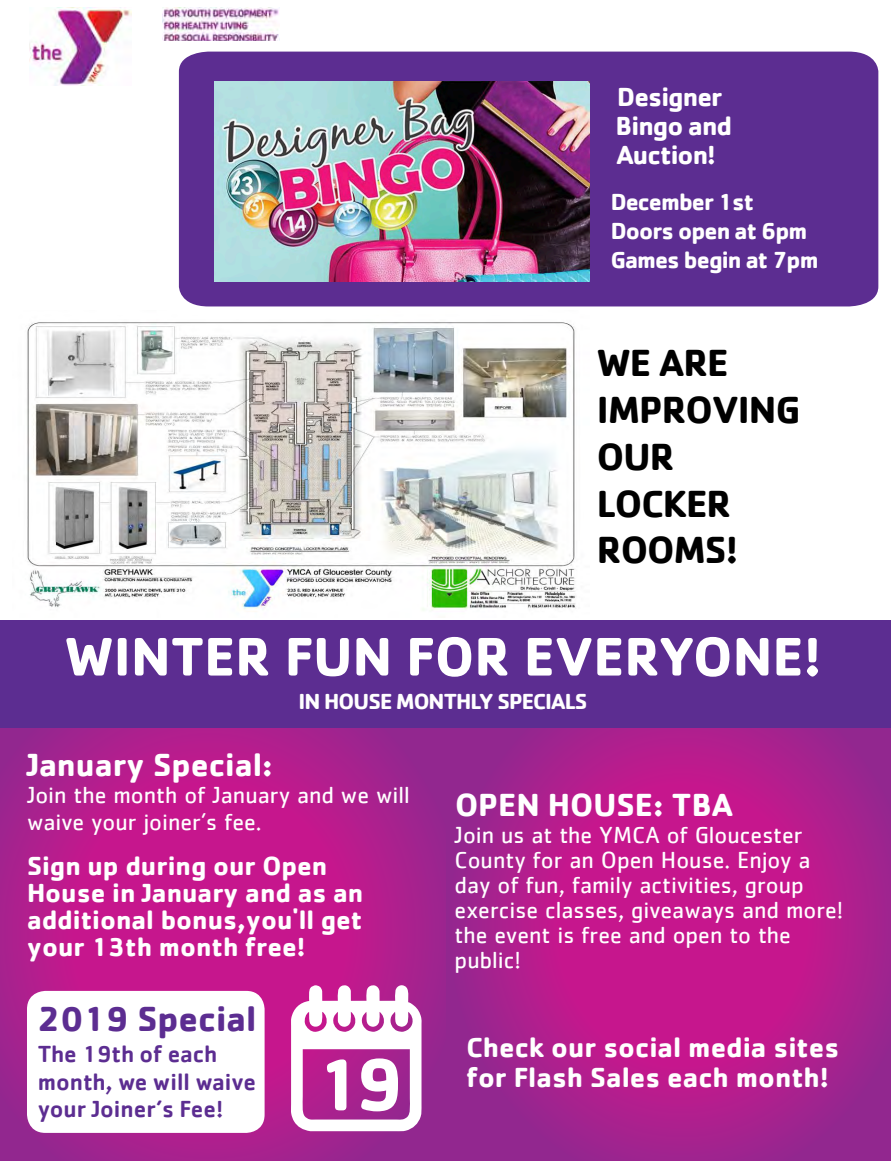
<style>
.page{position:relative;width:891px;height:1161px;background:#fff}
.page>*{position:absolute;margin:0;border:0;box-sizing:border-box;transform-origin:0 0}
.t1{font:700 76.2px "Cachet";color:#fff}
.t2{font:700 56.25px "Cachet";color:#fff}
.t3{font:700 39px/46.8px "Cachet";letter-spacing:-.025em;color:#000}
.t4{font:700 36px "Cachet";color:#5c2d91}
.t5{font:700 33px "Cachet";color:#fff}
.t6{font:700 33px "Cachet";color:#fff}
.t7{font:700 28.5px/30px "Cachet";color:#fff}
.t8{font:700 27px/27px "Cachet";color:#fff}
.t9{font:700 27px/28.7px "Cachet";letter-spacing:-.035em;color:#fff}
.t10{font:24px/25px "Cachet";color:#fff}
.t11{font:500 24px/27.8px "Cachet";color:#5c2d91}
.t12{font:700 24px/28.8px "Cachet";letter-spacing:-.04em;color:#fff}
.t13{font:700 22.5px "Cachet";letter-spacing:-.04em;color:#fff}
.s1{font-style:inherit}
</style>
<div class="page">
<svg style="left:446px;top:728px;width:445px;height:433px;background:#b01d8d"></svg>
<svg style="left:0;top:728px;width:446px;height:433px;background:#b41c8d"></svg>
<div style="left:0;top:620px;width:891px;height:108px;background:#5c2d91"></div>
<div style="left:179px;top:52px;width:699px;height:254px;background:#5c2d91"></div>
<img style="left:30px;top:7px;width:101px;height:78px">
<img style="left:163px;top:8px;width:117px;height:33px">
<div style="left:27px;top:991px;width:238px;height:142px;background:#fff;border-radius:18px"></div>
<img style="left:291px;top:985px;width:131px;height:146px">
<img style="left:215px;top:82px;width:375px;height:199px">
<img style="left:27px;top:322px;width:549px;height:289px">
<p class="t9" style="left:616px;top:82px;width:118px">Designer<br>Bingo and<br>Auction!</p>
<p class="t12" style="left:611px;top:187px;width:209px">December 1st<br>Doors open at 6pm<br>Games begin at 7pm</p>
<h3 class="t3" style="left:597px;top:338px;width:205px">WE ARE<br>IMPROVING<br>OUR<br>LOCKER<br>ROOMS!</h3>
<h2 class="t2" style="left:65px;top:620px;width:758px">WINTER FUN FOR EVERYONE!</h2>
<p class="t13" style="left:299px;top:686px;width:290px">IN HOUSE MONTHLY SPECIALS</p>
<h3 class="t5" style="left:27px;top:743px;width:247px">January Special:</h3>
<p class="t10" style="left:27px;top:781px;width:384px;line-height:27px">Join the month of January and we will waive your joiner’s fee.</p>
<p class="t8" style="left:27px;top:851px;width:338px"><span class="s1">Sign up</span> during our Open<br>House <span class="s1">in</span> January and as an additional bonus,you'll get your 13th month free!</p>
<h3 class="t4" style="left:38px;top:996px;width:220px">2019 Special</h3>
<p class="t11" style="left:38px;top:1039px;width:220px">The 19th of each month, we will waive your Joiner’s Fee!</p>
<h1 class="t1" style="left:316px;top:1035px;width:90px">19</h1>
<h3 class="t6" style="left:455px;top:783px;width:280px">OPEN HOUSE<span class="s1">:</span> TBA</h3>
<p class="t10" style="left:455px;top:822px;width:390px">Join us at the YMCA of Gloucester<br>County for an Open House. Enjoy a day of fun, family activities, group exercise classes, giveaways and more! the event is free and open to the public!</p>
<p class="t7" style="left:467px;top:1032px;width:374px">Check our social media sites for Flash Sales each month!</p>
</div>
